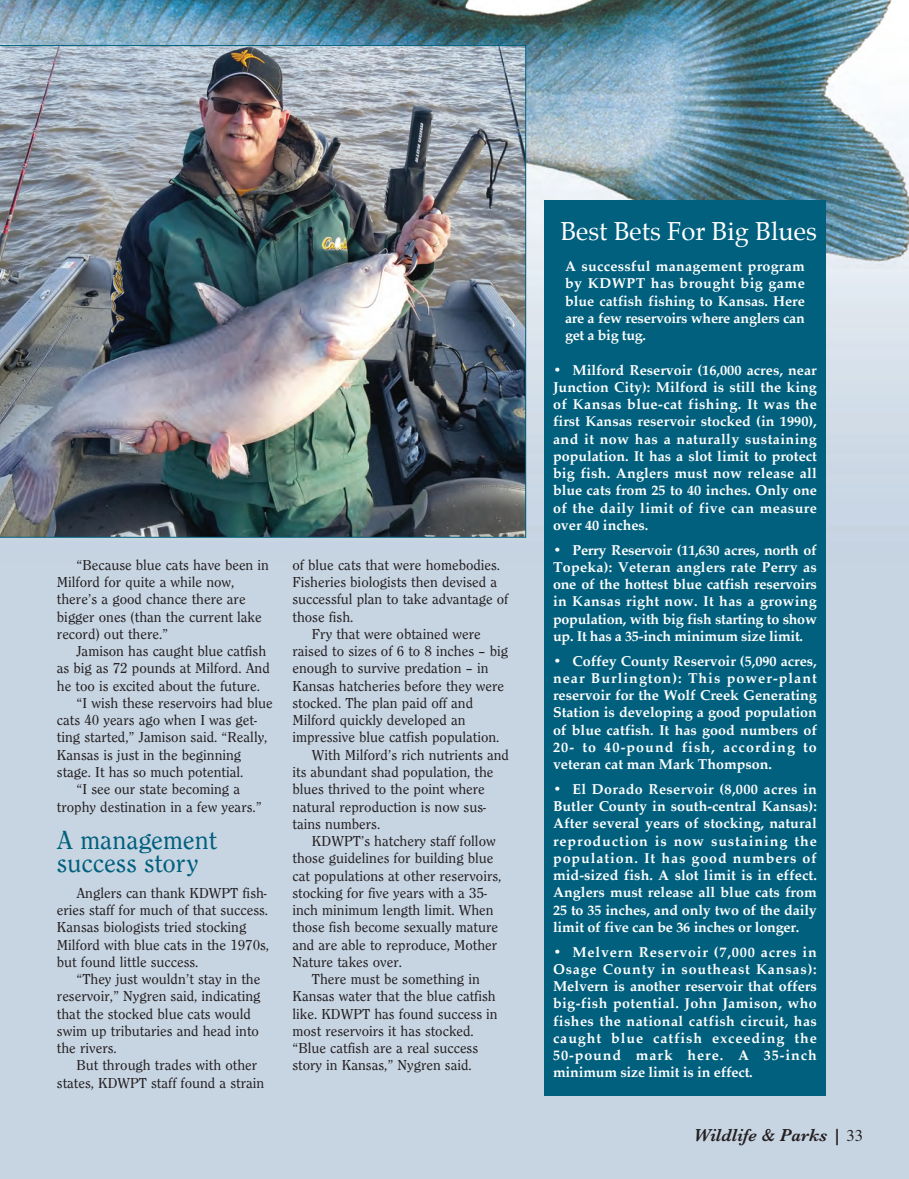
<style>
.page{position:relative;width:909px;height:1179px;background:#fff}
.page>*{position:absolute;margin:0;border:0;box-sizing:border-box;transform-origin:0 0}
.t1{font:27px/22.5px "Clearface Regular DTC";color:#00607e}
.t2{font:25.5px "Palatino";color:#fff}
.t3{font:italic 600 18px "Baskerville";color:#231f20}
.t4{font:15px "Clearface Regular DTC";color:#231f20}
.t5{font:700 14.25px/17.2px "Palatino";letter-spacing:-.01em;color:#fff;text-align:justify}
.s1{font-family:"Times";font-weight:400;font-style:normal;font-size:16.5px}
</style>
<div class="page">
<img style="left:0;top:0;width:909px;height:1179px">
<img style="left:0;top:45px;width:526px;height:493px">
<div style="left:544px;top:200px;width:282px;height:896px;background:#00607e"></div>
<p class="t4" style="left:76px;top:559px;width:194px">“Because blue cats have been in</p>
<p class="t4" style="left:57px;top:576px;width:179px">Milford for quite a while now,</p>
<p class="t4" style="left:57px;top:594px;width:190px">there’s a good chance there are</p>
<p class="t4" style="left:57px;top:611px;width:206px">bigger ones (than the current lake</p>
<p class="t4" style="left:57px;top:628px;width:113px">record) out there.”</p>
<p class="t4" style="left:76px;top:645px;width:191px">Jamison has caught blue catfish</p>
<p class="t4" style="left:57px;top:663px;width:214px">as big as 72 pounds at Milford. And</p>
<p class="t4" style="left:57px;top:680px;width:204px">he too is excited about the future.</p>
<p class="t4" style="left:76px;top:697px;width:198px">“I wish these reservoirs had blue</p>
<p class="t4" style="left:57px;top:714px;width:201px">cats 40 years ago when I was get-</p>
<p class="t4" style="left:57px;top:732px;width:212px">ting started,” Jamison said. “Really,</p>
<p class="t4" style="left:57px;top:749px;width:186px">Kansas is just in the beginning</p>
<p class="t4" style="left:57px;top:766px;width:188px">stage. It has so much potential.</p>
<p class="t4" style="left:76px;top:783px;width:165px">“I see our state becoming a</p>
<p class="t4" style="left:57px;top:801px;width:206px">trophy destination in a few years.”</p>
<p class="t1" style="left:57px;top:830px;width:162px">A management success story</p>
<p class="t4" style="left:76px;top:887px;width:192px">Anglers can thank KDWPT fish-</p>
<p class="t4" style="left:57px;top:904px;width:213px">eries staff for much of that success.</p>
<p class="t4" style="left:57px;top:921px;width:191px">Kansas biologists tried stocking</p>
<p class="t4" style="left:57px;top:939px;width:214px">Milford with blue cats in the 1970s,</p>
<p class="t4" style="left:57px;top:956px;width:143px">but found little success.</p>
<p class="t4" style="left:76px;top:973px;width:185px">“They just wouldn’t stay in the</p>
<p class="t4" style="left:57px;top:990px;width:205px">reservoir,” Nygren said, indicating</p>
<p class="t4" style="left:57px;top:1008px;width:196px">that the stocked blue cats would</p>
<p class="t4" style="left:57px;top:1025px;width:203px">swim up tributaries and head into</p>
<p class="t4" style="left:57px;top:1042px;width:61px">the rivers.</p>
<p class="t4" style="left:76px;top:1059px;width:182px">But through trades with other</p>
<p class="t4" style="left:57px;top:1077px;width:209px">states, KDWPT staff found a strain</p>
<p class="t4" style="left:292px;top:559px;width:209px">of blue cats that were homebodies.</p>
<p class="t4" style="left:292px;top:576px;width:206px">Fisheries biologists then devised a</p>
<p class="t4" style="left:292px;top:594px;width:217px">successful plan to take advantage of</p>
<p class="t4" style="left:292px;top:611px;width:62px">those fish.</p>
<p class="t4" style="left:312px;top:628px;width:170px">Fry that were obtained were</p>
<p class="t4" style="left:292px;top:645px;width:217px">raised to sizes of 6 to 8 inches – big</p>
<p class="t4" style="left:292px;top:663px;width:198px">enough to survive predation – in</p>
<p class="t4" style="left:292px;top:680px;width:213px">Kansas hatcheries before they were</p>
<p class="t4" style="left:292px;top:697px;width:182px">stocked. The plan paid off and</p>
<p class="t4" style="left:292px;top:714px;width:175px">Milford quickly developed an</p>
<p class="t4" style="left:292px;top:732px;width:208px">impressive blue catfish population.</p>
<p class="t4" style="left:312px;top:749px;width:198px">With Milford’s rich nutrients and</p>
<p class="t4" style="left:292px;top:766px;width:202px">its abundant shad population, the</p>
<p class="t4" style="left:292px;top:783px;width:194px">blues thrived to the point where</p>
<p class="t4" style="left:292px;top:801px;width:195px">natural reproduction is now sus-</p>
<p class="t4" style="left:292px;top:818px;width:89px">tains numbers.</p>
<p class="t4" style="left:312px;top:835px;width:185px">KDWPT’s hatchery staff follow</p>
<p class="t4" style="left:292px;top:852px;width:203px">those guidelines for building blue</p>
<p class="t4" style="left:292px;top:870px;width:210px">cat populations at other reservoirs,</p>
<p class="t4" style="left:292px;top:887px;width:196px">stocking for five years with a 35-</p>
<p class="t4" style="left:292px;top:904px;width:203px">inch minimum length limit. When</p>
<p class="t4" style="left:292px;top:921px;width:207px">those fish become sexually mature</p>
<p class="t4" style="left:292px;top:939px;width:206px">and are able to reproduce, Mother</p>
<p class="t4" style="left:292px;top:956px;width:111px">Nature takes over.</p>
<p class="t4" style="left:312px;top:973px;width:169px">There must be something in</p>
<p class="t4" style="left:292px;top:990px;width:205px">Kansas water that the blue catfish</p>
<p class="t4" style="left:292px;top:1008px;width:207px">like. KDWPT has found success in</p>
<p class="t4" style="left:292px;top:1025px;width:183px">most reservoirs it has stocked.</p>
<p class="t4" style="left:292px;top:1042px;width:187px">“Blue catfish are a real success</p>
<p class="t4" style="left:292px;top:1059px;width:181px">story in Kansas,” Nygren said.</p>
<p class="t2" style="left:561px;top:219px;width:258px">Best Bets For Big Blues</p>
<p class="t5" style="left:565px;top:259px;width:241px">A successful management program by KDWPT has brought big game blue catfish fishing to Kansas. Here are a few reservoirs where anglers can get a big tug.</p>
<p class="t5" style="left:553px;top:362px;width:265px">• Milford Reservoir (16,000 acres, near Junction City): Milford is still the king of Kansas blue-cat fishing. It was the first Kansas reservoir stocked (in 1990), and it now has a naturally sustaining population. It has a slot limit to protect big fish. Anglers must now release all blue cats from 25 to 40 inches. Only one of the daily limit of five can measure over 40 inches.</p>
<p class="t5" style="left:553px;top:542px;width:265px">• Perry Reservoir (11,630 acres, north of Topeka): Veteran anglers rate Perry as one of the hottest blue catfish reservoirs in Kansas right now. It has a growing population, with big fish starting to show up. It has a 35-inch minimum size limit.</p>
<p class="t5" style="left:553px;top:653px;width:265px">• Coffey County Reservoir (5,090 acres, near Burlington): This power-plant reservoir for the Wolf Creek Generating Station is developing a good population of blue catfish. It has good numbers of 20- to 40-pound fish, according to veteran cat man Mark Thompson.</p>
<p class="t5" style="left:553px;top:781px;width:265px">• El Dorado Reservoir (8,000 acres in Butler County in south-central Kansas):<br>After several years of stocking, natural reproduction is now sustaining the population. It has good numbers of mid-sized fish. A slot limit is in effect.<br>Anglers must release all blue cats from 25 to 35 inches, and only two of the daily limit of five can be 36 inches or longer.</p>
<p class="t5" style="left:553px;top:944px;width:265px">• Melvern Reservoir (7,000 acres in Osage County in southeast Kansas):<br>Melvern is another reservoir that offers big-fish potential. John Jamison, who fishes the national catfish circuit, has caught blue catfish exceeding the 50-pound mark here. A 35-inch minimum size limit is in effect.</p>
<p class="t3" style="left:694px;top:1124px;width:171px">Wildlife &amp; Parks | <span class="s1">33</span></p>
</div>
